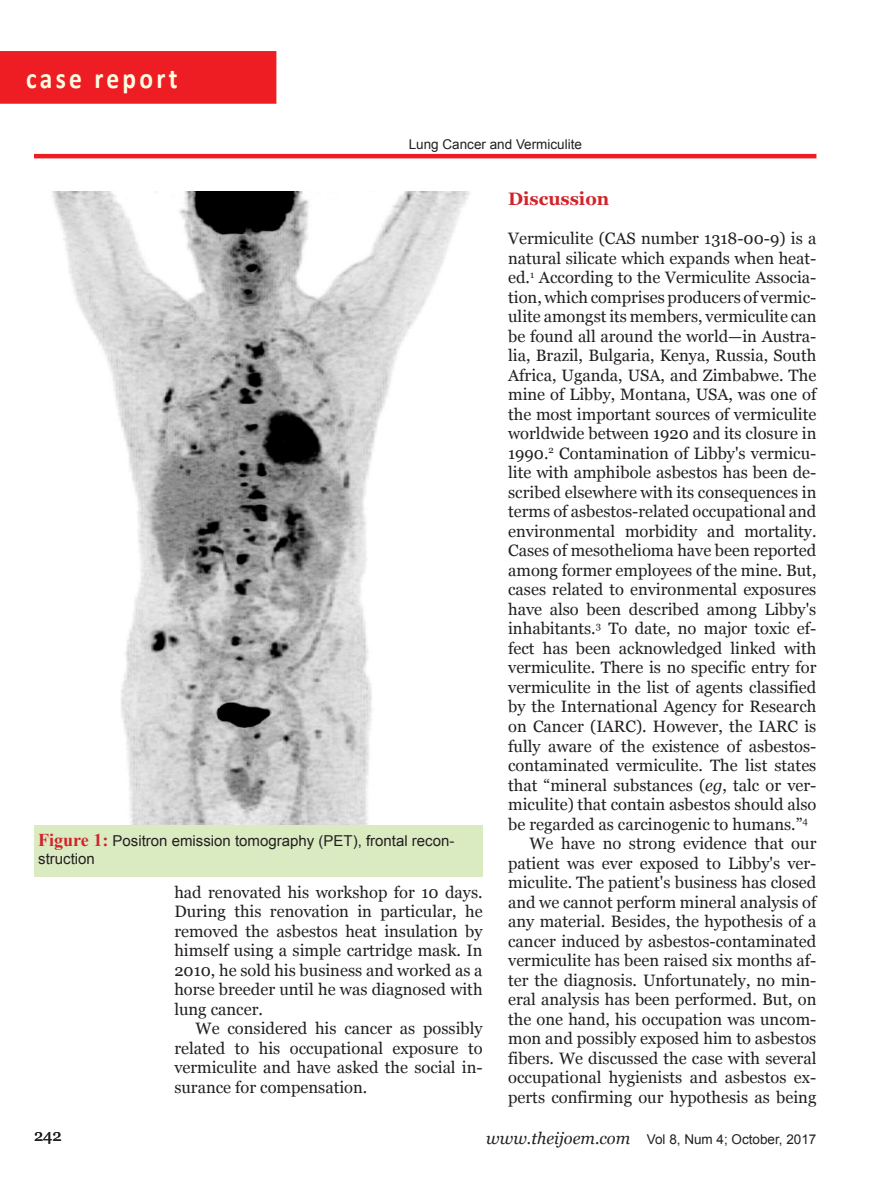
<style>
.page{position:relative;width:893px;height:1191px;background:#fff}
.page>*{position:absolute;margin:0;border:0;box-sizing:border-box;transform-origin:0 0}
.t1{font:700 28.8px "Calibri";letter-spacing:.13em;color:#fffce4;scale:.88 1}
.heading{font:700 18px "Georgia";color:#d1232a}
.First_body{font:16.5px/19.5px "Georgia";color:#231f20;text-align:justify}
.body{font:16.5px/19.5px "Georgia";color:#231f20;text-align:justify}
.Legend{font:15px/18px "Arial";color:#231f20}
.Running_Title{font:13.5px "Arial";color:#231f20}
.s1{font-family:"Times New Roman";font-weight:700;font-size:18px;color:#d1232a}
.s2{font-style:italic}
.s3{font-family:"Georgia";font-style:italic;font-size:16.5px}
</style>
<div class="page">
<hr style="left:34px;top:154px;width:782px;height:4px;background:#ee1d23">
<div style="left:0;top:51px;width:276px;height:53px;background:#ee1d23"></div>
<img style="left:52px;top:191px;width:418px;height:633px">
<div style="left:34px;top:824px;width:448px;height:52px;background:#daeac1"></div>
<h1 class="t1" style="left:26px;top:60px;width:174px">case report</h1>
<p class="Running_Title" style="left:409px;top:136px;width:175px">Lung Cancer and Vermiculite</p>
<p class="Legend" style="left:38px;top:832px;width:418px"><span class="s1">Figure 1:</span> Positron emission tomography (PET), frontal recon&shy;struction</p>
<p class="body" style="left:174px;top:882px;width:310px">had renovated his workshop for 10 days.<br>During this renovation in particular, he removed the asbestos heat insulation by himself using a simple cartridge mask. In 2010, he sold his business and worked as a horse breeder until he was diagnosed with lung cancer.</p>
<p class="body" style="left:174px;top:1018px;width:310px;text-indent:21px">We considered his cancer as possibly related to his occupational exposure to vermiculite and have asked the social in&shy;surance for compensation.</p>
<p class="heading" style="left:508px;top:189px;width:103px">Discussion</p>
<p class="First_body" style="left:508px;top:229px;width:310px">Vermiculite (CAS number 1318-00-9) is a natural silicate which expands when heat&shy;ed.<sup>1</sup> According to the Vermiculite Associa&shy;tion, which comprises producers of vermic&shy;ulite amongst its members, vermiculite can be found all around the world—in Austra&shy;lia, Brazil, Bulgaria, Kenya, Russia, South Africa, Uganda, USA, and Zimbabwe. The mine of Libby, Montana, USA, was one of the most important sources of vermiculite worldwide between 1920 and its closure in 1990.<sup>2</sup> Contamination of Libby's vermicu&shy;lite with amphibole asbestos has been de&shy;scribed elsewhere with its consequences in terms of asbestos-related occupational and environmental morbidity and mortality.<br>Cases of mesothelioma have been reported among former employees of the mine. But, cases related to environmental exposures have also been described among Libby's inhabitants.<sup>3</sup> To date, no major toxic ef&shy;fect has been acknowledged linked with vermiculite. There is no specific entry for vermiculite in the list of agents classified by the International Agency for Research on Cancer (IARC). However, the IARC is fully aware of the existence of asbestos&shy;contaminated vermiculite. The list states that “mineral substances (<span class="s2">eg</span>, talc or ver&shy;miculite) that contain asbestos should also be regarded as carcinogenic to humans.”<sup>4</sup></p>
<p class="body" style="left:508px;top:833px;width:310px;text-indent:21px">We have no strong evidence that our patient was ever exposed to Libby's ver&shy;miculite. The patient's business has closed and we cannot perform mineral analysis of any material. Besides, the hypothesis of a cancer induced by asbestos-contaminated vermiculite has been raised six months af&shy;ter the diagnosis. Unfortunately, no min&shy;eral analysis has been performed. But, on the one hand, his occupation was uncom&shy;mon and possibly exposed him to asbestos fibers. We discussed the case with several occupational hygienists and asbestos ex&shy;perts confirming our hypothesis as being</p>
<p class="First_body" style="left:34px;top:1125px;width:29px">242</p>
<p class="Running_Title" style="left:486px;top:1130px;width:332px"><span class="s3">www.theijoem.com</span> Vol 8, Num 4; October, 2017</p>
</div>
